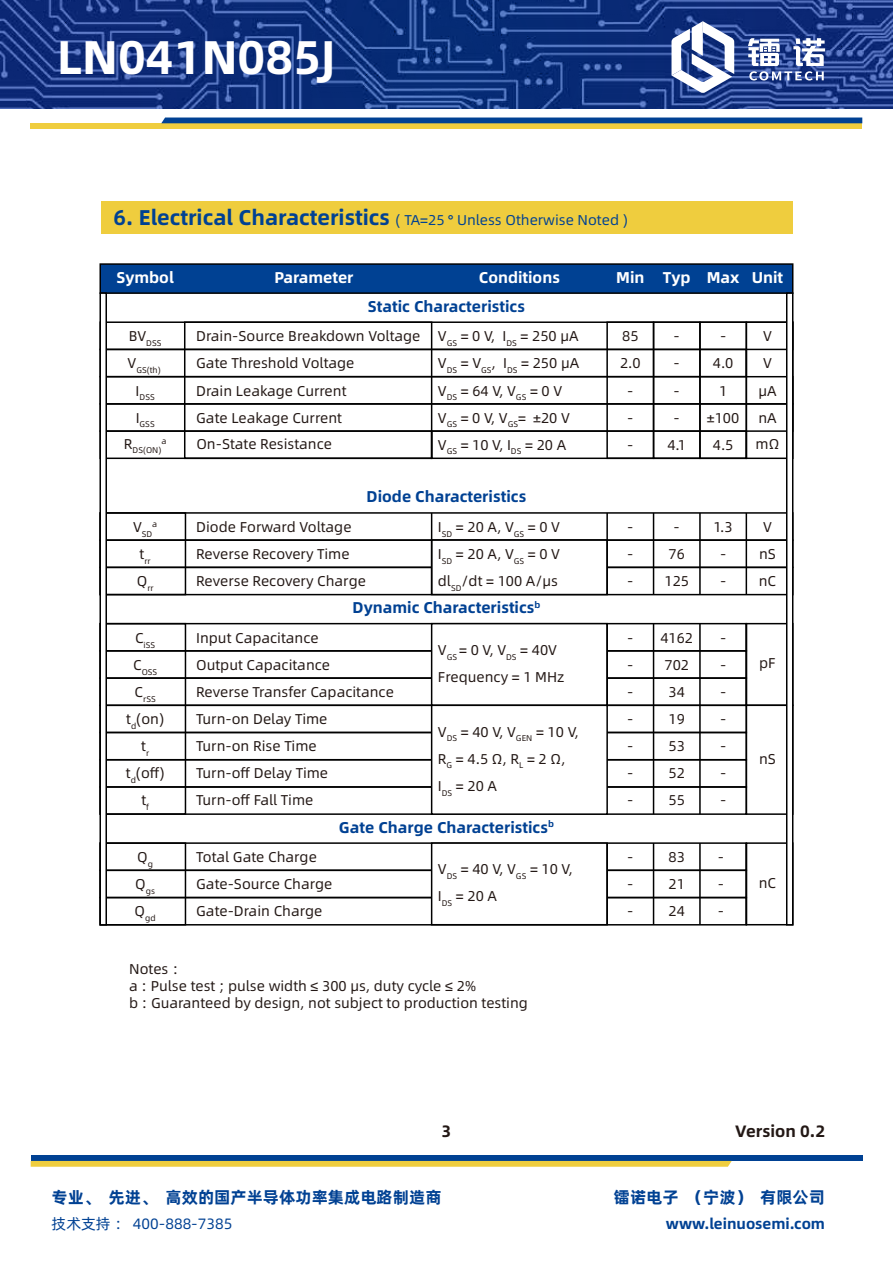
<style>
.page{position:relative;width:893px;height:1263px;background:#fff}
.page>*{position:absolute;margin:0;border:0;box-sizing:border-box;transform-origin:0 0}
.t1{font:47.25px "Alibaba Pu Hui Ti B";color:#fff}
.t2{font:16.5px "Alibaba Pu Hui Ti B";color:#004193}
.t3{font:16.5px "Alibaba Pu Hui Ti B";color:#231815}
.t4{font:15.6px "Alibaba Pu Hui Ti B";color:#004193}
.t5{font:15.6px "Alibaba Pu Hui Ti B";color:#fff}
.t6{font:15px "Alibaba Pu Hui Ti B";color:#004193}
.t7{font:15px "Alibaba Pu Hui Ti R";color:#004193}
.t8{font:14.25px/27.2px "Alibaba Pu Hui Ti R";color:#231815}
.t9{font:14.25px "Alibaba Pu Hui Ti R";color:#004193}
.t10{font:8.25px "Alibaba Pu Hui Ti R";color:#231815}
.s1{font-family:"Alibaba Pu Hui Ti B";font-size:21.3px}
</style>
<div class="page">
<div style="left:101px;top:201px;width:691px;height:32px;background:#efcd3e"></div>
<div style="left:31px;top:1155px;width:831px;height:6px;background:#004193"></div>
<svg style="left:31px;top:1161px;width:701px;height:6px"></svg>
<svg style="left:0;top:0;width:893px;height:108px"></svg>
<div style="left:31px;top:123px;width:831px;height:6px;background:#efcd3e"></div>
<div style="left:161px;top:118px;width:701px;height:5px;background:#004193"></div>
<svg style="left:671px;top:21px;width:63px;height:72px"></svg>
<svg style="left:748px;top:38px;width:77px;height:43px"></svg>
<div style="left:99px;top:263px;width:694px;height:31px;background:#004193;border:2px solid #000"></div>
<div style="left:99px;top:403px;width:694px;height:29px;border:2px solid #000"></div>
<div style="left:99px;top:349px;width:648px;height:28px;border:2px solid #000"></div>
<div style="left:431px;top:430px;width:316px;height:29px;border:2px solid #000"></div>
<div style="left:746px;top:321px;width:47px;height:138px;border:2px solid #000"></div>
<div style="left:99px;top:430px;width:333px;height:29px;border:2px solid #000"></div>
<div style="left:699px;top:321px;width:48px;height:138px;border:2px solid #000"></div>
<div style="left:653px;top:321px;width:48px;height:138px;border:2px solid #000"></div>
<div style="left:606px;top:321px;width:48px;height:138px;border:2px solid #000"></div>
<div style="left:184px;top:321px;width:248px;height:138px;border:2px solid #000"></div>
<div style="left:99px;top:567px;width:694px;height:28px;border:2px solid #000"></div>
<div style="left:99px;top:512px;width:694px;height:29px;border:2px solid #000"></div>
<div style="left:99px;top:539px;width:694px;height:29px;border:2px solid #000"></div>
<div style="left:431px;top:539px;width:177px;height:56px;background:#fff;border:2px solid #000"></div>
<div style="left:99px;top:512px;width:87px;height:83px;border:2px solid #000"></div>
<hr style="left:606px;top:513px;width:2px;height:81px;background:#000">
<hr style="left:431px;top:513px;width:1px;height:81px;background:#000">
<hr style="left:653px;top:513px;width:1px;height:81px;background:#000">
<hr style="left:699px;top:513px;width:2px;height:81px;background:#000">
<hr style="left:746px;top:513px;width:1px;height:81px;background:#000">
<div style="left:746px;top:704px;width:47px;height:111px;border:2px solid #000"></div>
<div style="left:99px;top:623px;width:648px;height:29px;border:2px solid #000"></div>
<div style="left:99px;top:650px;width:648px;height:29px;border:2px solid #000"></div>
<div style="left:99px;top:704px;width:648px;height:29px;border:2px solid #000"></div>
<div style="left:99px;top:732px;width:648px;height:28px;border:2px solid #000"></div>
<div style="left:99px;top:786px;width:648px;height:29px;border:2px solid #000"></div>
<div style="left:431px;top:623px;width:177px;height:83px;background:#fff;border:2px solid #000"></div>
<div style="left:99px;top:623px;width:87px;height:192px;border:2px solid #000"></div>
<div style="left:431px;top:704px;width:177px;height:111px;background:#fff;border:2px solid #000"></div>
<hr style="left:606px;top:624px;width:2px;height:81px;background:#000">
<hr style="left:653px;top:624px;width:1px;height:190px;background:#000">
<hr style="left:699px;top:624px;width:2px;height:190px;background:#000">
<hr style="left:746px;top:624px;width:1px;height:81px;background:#000">
<div style="left:746px;top:842px;width:47px;height:83px;border:2px solid #000"></div>
<div style="left:99px;top:897px;width:648px;height:28px;border:2px solid #000"></div>
<div style="left:99px;top:842px;width:648px;height:29px;border:2px solid #000"></div>
<div style="left:99px;top:869px;width:648px;height:29px;border:2px solid #000"></div>
<div style="left:431px;top:842px;width:177px;height:83px;background:#fff;border:2px solid #000"></div>
<div style="left:99px;top:842px;width:87px;height:83px;border:2px solid #000"></div>
<hr style="left:606px;top:843px;width:2px;height:82px;background:#000">
<hr style="left:746px;top:843px;width:1px;height:82px;background:#000">
<hr style="left:699px;top:843px;width:2px;height:82px;background:#000">
<hr style="left:653px;top:843px;width:1px;height:82px;background:#000">
<svg style="left:99px;top:292px;width:8px;height:633px"></svg>
<svg style="left:786px;top:292px;width:7px;height:633px"></svg>
<h1 class="t1" style="left:57px;top:20px;width:279px">LN041N085J</h1>
<p class="t9" style="left:114px;top:209px;width:516px"><span class="s1">6. Electrical Characteristics</span> ( TA=25 ° Unless Otherwise Noted )</p>
<p class="t5" style="left:117px;top:265px;width:59px">Symbol</p>
<p class="t5" style="left:274px;top:265px;width:81px">Parameter</p>
<p class="t5" style="left:479px;top:265px;width:83px">Conditions</p>
<p class="t5" style="left:616px;top:265px;width:169px">Min Typ Max Unit</p>
<p class="t4" style="left:368px;top:294px;width:159px">Static Characteristics</p>
<p class="t10" style="left:129px;top:337px;width:34px"><sup>BV</sup>DSS</p>
<p class="t10" style="left:128px;top:364px;width:35px"><sup>V</sup>GS(th)</p>
<p class="t10" style="left:136px;top:391px;width:21px"><sup>I</sup>DSS</p>
<p class="t10" style="left:136px;top:418px;width:20px"><sup>I</sup>GSS</p>
<p class="t8" style="left:196px;top:322px;width:226px">Drain-Source Breakdown Voltage<br>Gate Threshold Voltage<br>Drain Leakage Current<br>Gate Leakage Current</p>
<p class="t8" style="left:438px;top:322px;width:143px">V<sub>GS</sub> = 0 V, I<sub>DS</sub> = 250 μA<br>V<sub>DS</sub> = V<sub>GS</sub>, I<sub>DS</sub> = 250 μA<br>V<sub>DS</sub> = 64 V, V<sub>GS</sub> = 0 V<br>V<sub>GS</sub> = 0 V, V<sub>GS</sub>= ±20 V<br>V<sub>GS</sub> = 10 V, I<sub>DS</sub> = 20 A</p>
<p class="t8" style="left:620px;top:322px;width:22px;text-align:center">85<br>2.0 -<br>-<br>-</p>
<p class="t8" style="left:667px;top:322px;width:20px;text-align:center">-<br>-<br>-<br>-<br>4.1</p>
<p class="t8" style="left:707px;top:322px;width:34px;text-align:center">-<br>4.0<br>1 ±100<br>4.5</p>
<p class="t8" style="left:758px;top:322px;width:20px;text-align:center">V<br>V μA nA</p>
<p class="t10" style="left:124px;top:444px;width:39px"><sup>R</sup>DS(ON)</p>
<p class="t10" style="left:161px;top:435px;width:7px">a</p>
<p class="t8" style="left:196px;top:429px;width:137px">On-State Resistance</p>
<p class="t8" style="left:756px;top:429px;width:25px">mΩ</p>
<p class="t10" style="left:133px;top:528px;width:21px"><sup>V</sup>SD</p>
<p class="t10" style="left:152px;top:518px;width:7px">a</p>
<p class="t10" style="left:140px;top:555px;width:13px"><sup>t</sup>rr</p>
<p class="t10" style="left:137px;top:582px;width:18px"><sup>Q</sup>rr</p>
<p class="t10" style="left:135px;top:638px;width:22px"><sup>C</sup>iSS</p>
<p class="t10" style="left:133px;top:665px;width:26px"><sup>C</sup>OSS</p>
<p class="t10" style="left:135px;top:692px;width:23px"><sup>C</sup>rSS</p>
<p class="t8" style="left:126px;top:705px;width:40px;text-align:center">t<sub>d</sub>(on) t<sub>r </sub>t<sub>d</sub>(off) t<sub>f</sub></p>
<p class="t8" style="left:137px;top:843px;width:17px">Q<sub>g</sub></p>
<p class="t10" style="left:135px;top:885px;width:21px"><sup>Q</sup>gs</p>
<p class="t10" style="left:135px;top:912px;width:23px"><sup>Q</sup>gd</p>
<p class="t4" style="left:367px;top:484px;width:161px">Diode Characteristics</p>
<p class="t8" style="left:196px;top:513px;width:171px">Diode Forward Voltage<br>Reverse Recovery Time<br>Reverse Recovery Charge</p>
<p class="t8" style="left:438px;top:513px;width:124px;text-align:justify">I<sub>SD</sub> = 20 A, V<sub>GS</sub> = 0 V I<sub>SD</sub> = 20 A, V<sub>GS</sub> = 0 V dl<sub>SD</sub>/dt = 100 A/μs</p>
<p class="t8" style="left:627px;top:513px;width:8px;text-align:justify">- - -</p>
<p class="t8" style="left:664px;top:513px;width:26px;text-align:center">-<br>76<br>125</p>
<p class="t8" style="left:713px;top:513px;width:21px;text-align:center">1.3 -<br>-</p>
<p class="t8" style="left:759px;top:513px;width:19px;text-align:center">V nS nC</p>
<p class="t4" style="left:352px;top:595px;width:190px">Dynamic Characteristics<sup>b</sup></p>
<p class="t8" style="left:196px;top:623px;width:199px">Input Capacitance<br>Output Capacitance<br>Reverse Transfer Capacitance<br>Turn-on Delay Time<br>Turn-on Rise Time<br>Turn-off Delay Time<br>Turn-off Fall Time</p>
<p class="t8" style="left:438px;top:636px;width:128px">V<sub>GS</sub> = 0 V, V<sub>DS</sub> = 40V<br>Frequency = 1 MHz</p>
<p class="t8" style="left:438px;top:717px;width:142px">V<sub>DS</sub> = 40 V, V<sub>GEN</sub> = 10 V,<br>R<sub>G</sub> = 4.5 Ω, R<sub>L</sub> = 2 Ω,<br>I<sub>DS</sub> = 20 A</p>
<p class="t4" style="left:339px;top:815px;width:217px">Gate Charge Characteristics<sup>b</sup></p>
<p class="t8" style="left:627px;top:623px;width:8px;text-align:justify">- - - - - - -</p>
<p class="t8" style="left:660px;top:623px;width:34px">4162<br>702<br>34<br>19<br>53<br>52<br>55</p>
<p class="t8" style="left:720px;top:623px;width:8px;text-align:justify">- - - - - - -</p>
<p class="t8" style="left:196px;top:843px;width:138px">Total Gate Charge<br>Gate-Source Charge<br>Gate-Drain Charge</p>
<p class="t8" style="left:438px;top:855px;width:136px">V<sub>DS</sub> = 40 V, V<sub>GS</sub> = 10 V,<br>I<sub>DS</sub> = 20 A</p>
<p class="t8" style="left:627px;top:843px;width:8px;text-align:justify">- - -</p>
<p class="t8" style="left:668px;top:843px;width:18px;text-align:justify">83<br>21<br>24</p>
<p class="t8" style="left:718px;top:843px;width:8px;text-align:justify">- - -</p>
<p class="t8" style="left:759px;top:649px;width:18px">pF</p>
<p class="t8" style="left:759px;top:744px;width:18px">nS</p>
<p class="t8" style="left:759px;top:868px;width:19px">nC</p>
<p class="t8" style="left:129px;top:960px;width:400px;line-height:17.1px">Notes ：<br>a : Pulse test ; pulse width ≤ 300 μs, duty cycle ≤ 2%<br>b : Guaranteed by design, not subject to production testing</p>
<p class="t3" style="left:442px;top:1118px;width:11px">3</p>
<p class="t3" style="left:735px;top:1118px;width:91px">Version 0.2</p>
<p class="t2" style="left:52px;top:1184px;width:391px">专业、先进、高效的国产半导体功率集成电路制造商</p>
<p class="t2" style="left:614px;top:1184px;width:213px">镭诺电子（宁波）有限公司</p>
<p class="t7" style="left:52px;top:1213px;width:182px">技术支持： 400-888-7385</p>
<p class="t6" style="left:666px;top:1212px;width:161px">www.leinuosemi.com</p>
</div>
